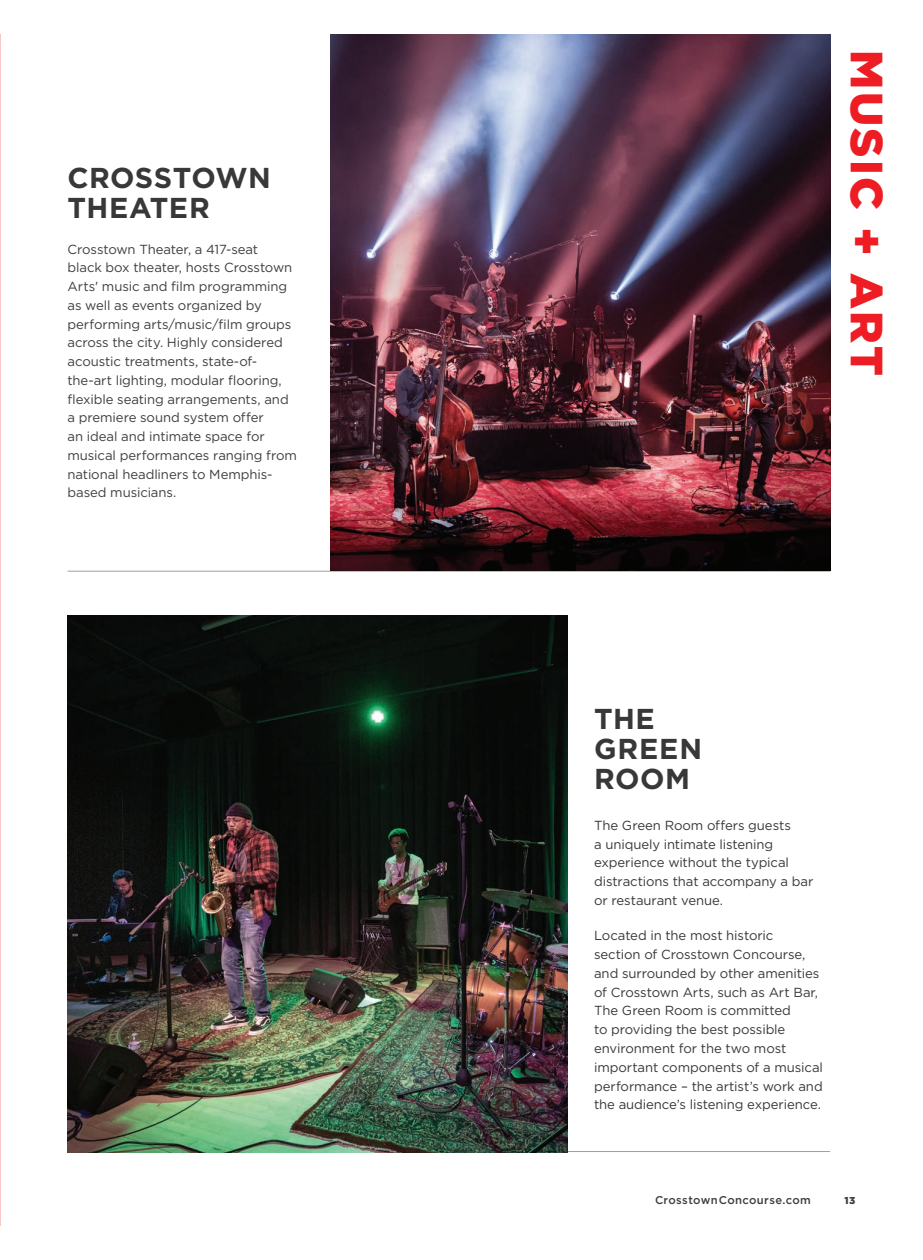
<style>
.page{position:relative;width:923px;height:1260px;background:#fff}
.page>*{position:absolute;margin:0;border:0;box-sizing:border-box;transform-origin:0 0}
.t1{font:900 45.12px "Gotham";letter-spacing:.055em;color:#ee1d23}
.t2{font:700 28.75px/30px "Gotham";letter-spacing:.015em;color:#383839}
.t3{font:13.12px/18.8px "Gotham";letter-spacing:-.005em;color:#383839}
.t4{font:13.12px/18.8px "Gotham";letter-spacing:-.005em;color:#3e3e3f}
.t5{font:500 11.25px "Gotham";letter-spacing:.03em;color:#3e3e3f}
.t6{font:900 10px "Gotham";color:#3e3e3f}
</style>
<div class="page">
<hr style="left:68px;top:571px;width:762px;height:1px;background:#9d9fa2">
<hr style="left:68px;top:1151px;width:762px;height:1px;background:#9d9fa2">
<img style="left:330px;top:34px;width:500px;height:537px">
<img style="left:68px;top:615px;width:499px;height:537px">
<h2 class="t2" style="left:68px;top:162px;width:205px">CROSSTOWN<br>THEATER</h2>
<p class="t4" style="left:68px;top:239px;width:231px">Crosstown Theater, a 417-seat<br>black box theater, hosts Crosstown<br>Arts' music and film programming as well as events organized by performing arts/music/film groups across the city. Highly considered acoustic treatments, state-of&shy;the-art lighting, modular flooring, flexible seating arrangements, and a premiere sound system offer<br>an ideal and intimate space for musical performances ranging from national headliners to Memphis&shy;based musicians.</p>
<h1 class="t1" style="left:892px;top:49px;width:328px;rotate:90deg">MUSIC + ART</h1>
<h2 class="t2" style="left:594px;top:703px;width:109px">THE<br>GREEN<br>ROOM</h2>
<p class="t3" style="left:594px;top:816px;width:221px">The Green Room offers guests<br>a uniquely intimate listening experience without the typical distractions that accompany a bar or restaurant venue.</p>
<p class="t3" style="left:594px;top:926px;width:230px">Located in the most historic section of Crosstown Concourse, and surrounded by other amenities of Crosstown Arts, such as Art Bar,<br>The Green Room is committed<br>to providing the best possible environment for the two most important components of a musical performance – the artist’s work and the audience’s listening experience.</p>
<p class="t5" style="left:655px;top:1194px;width:157px">CrosstownConcourse.com</p>
<p class="t6" style="left:844px;top:1195px;width:12px">13</p>
</div>
